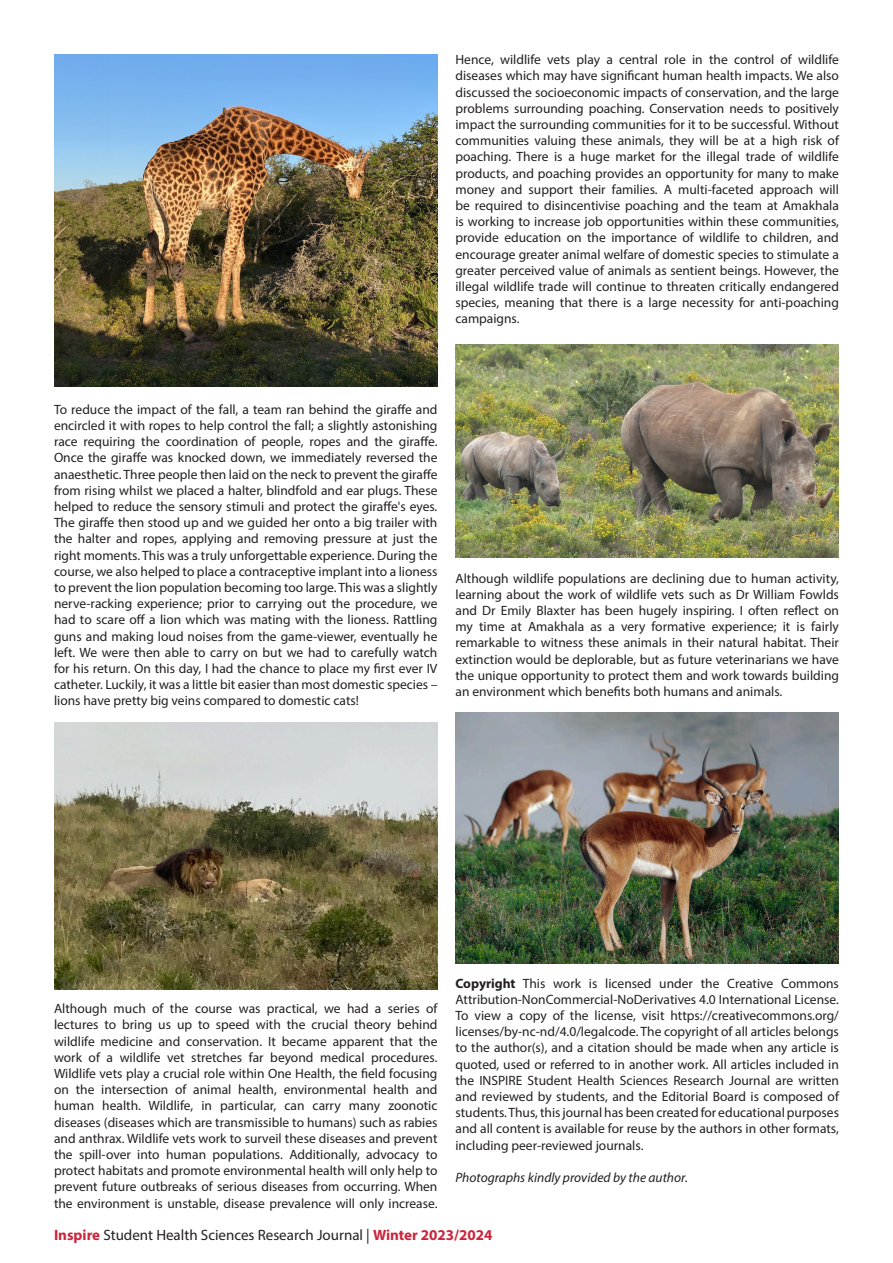
<style>
.page{position:relative;width:893px;height:1263px;background:#fff}
.page>*{position:absolute;margin:0;border:0;box-sizing:border-box;transform-origin:0 0}
.t1{font:15px "Myriad Pro";color:#231f20}
.t2{font:13.5px/16.2px "Myriad Pro";color:#231f20;text-align:justify}
.t3{font:italic 13.5px "Myriad Pro";color:#231f20}
.s1{font-weight:700}
.s2{font-weight:700;color:#cb253b}
</style>
<div class="page">
<img style="left:54px;top:723px;width:383px;height:266px">
<img style="left:455px;top:344px;width:384px;height:213px">
<img style="left:455px;top:712px;width:384px;height:251px">
<img style="left:54px;top:54px;width:383px;height:333px">
<p class="t2" style="left:455px;top:51px;width:385px">Hence, wildlife vets play a central role in the control of wildlife diseases which may have significant human health impacts. We also discussed the socioeconomic impacts of conservation, and the large problems surrounding poaching. Conservation needs to positively impact the surrounding communities for it to be successful. Without communities valuing these animals, they will be at a high risk of poaching. There is a huge market for the illegal trade of wildlife products, and poaching provides an opportunity for many to make money and support their families. A multi-faceted approach will be required to disincentivise poaching and the team at Amakhala is working to increase job opportunities within these communities, provide education on the importance of wildlife to children, and encourage greater animal welfare of domestic species to stimulate a greater perceived value of animals as sentient beings. However, the illegal wildlife trade will continue to threaten critically endangered species, meaning that there is a large necessity for anti-poaching campaigns.</p>
<p class="t2" style="left:54px;top:401px;width:385px">To reduce the impact of the fall, a team ran behind the giraffe and encircled it with ropes to help control the fall; a slightly astonishing race requiring the coordination of people, ropes and the giraffe.<br>Once the giraffe was knocked down, we immediately reversed the anaesthetic. Three people then laid on the neck to prevent the giraffe from rising whilst we placed a halter, blindfold and ear plugs. These helped to reduce the sensory stimuli and protect the giraffe's eyes.<br>The giraffe then stood up and we guided her onto a big trailer with the halter and ropes, applying and removing pressure at just the right moments. This was a truly unforgettable experience. During the course, we also helped to place a contraceptive implant into a lioness to prevent the lion population becoming too large. This was a slightly nerve-racking experience; prior to carrying out the procedure, we had to scare off a lion which was mating with the lioness. Rattling guns and making loud noises from the game-viewer, eventually he left. We were then able to carry on but we had to carefully watch for his return. On this day, I had the chance to place my first ever IV catheter. Luckily, it was a little bit easier than most domestic species – lions have pretty big veins compared to domestic cats!</p>
<p class="t2" style="left:455px;top:570px;width:385px">Although wildlife populations are declining due to human activity, learning about the work of wildlife vets such as Dr William Fowlds and Dr Emily Blaxter has been hugely inspiring. I often reflect on my time at Amakhala as a very formative experience; it is fairly remarkable to witness these animals in their natural habitat. Their extinction would be deplorable, but as future veterinarians we have the unique opportunity to protect them and work towards building an environment which benefits both humans and animals.</p>
<p class="t2" style="left:54px;top:1000px;width:385px">Although much of the course was practical, we had a series of lectures to bring us up to speed with the crucial theory behind wildlife medicine and conservation. It became apparent that the work of a wildlife vet stretches far beyond medical procedures.<br>Wildlife vets play a crucial role within One Health, the field focusing on the intersection of animal health, environmental health and human health. Wildlife, in particular, can carry many zoonotic diseases (diseases which are transmissible to humans) such as rabies and anthrax. Wildlife vets work to surveil these diseases and prevent the spill-over into human populations. Additionally, advocacy to protect habitats and promote environmental health will only help to prevent future outbreaks of serious diseases from occurring. When the environment is unstable, disease prevalence will only increase.</p>
<p class="t2" style="left:455px;top:975px;width:385px"><span class="s1">Copyright</span> This work is licensed under the Creative Commons Attribution-NonCommercial-NoDerivatives 4.0 International License.<br>To view a copy of the license, visit https://creativecommons.org/ licenses/by-nc-nd/4.0/legalcode. The copyright of all articles belongs to the author(s), and a citation should be made when any article is quoted, used or referred to in another work. All articles included in the INSPIRE Student Health Sciences Research Journal are written and reviewed by students, and the Editorial Board is composed of students. Thus, this journal has been created for educational purposes and all content is available for reuse by the authors in other formats, including peer-reviewed journals.</p>
<p class="t3" style="left:455px;top:1169px;width:234px">Photographs kindly provided by the author.</p>
<p class="t1" style="left:54px;top:1226px;width:440px"><span class="s2">Inspire</span> Student Health Sciences Research Journal | <span class="s2">Winter 2023/2024</span></p>
</div>
